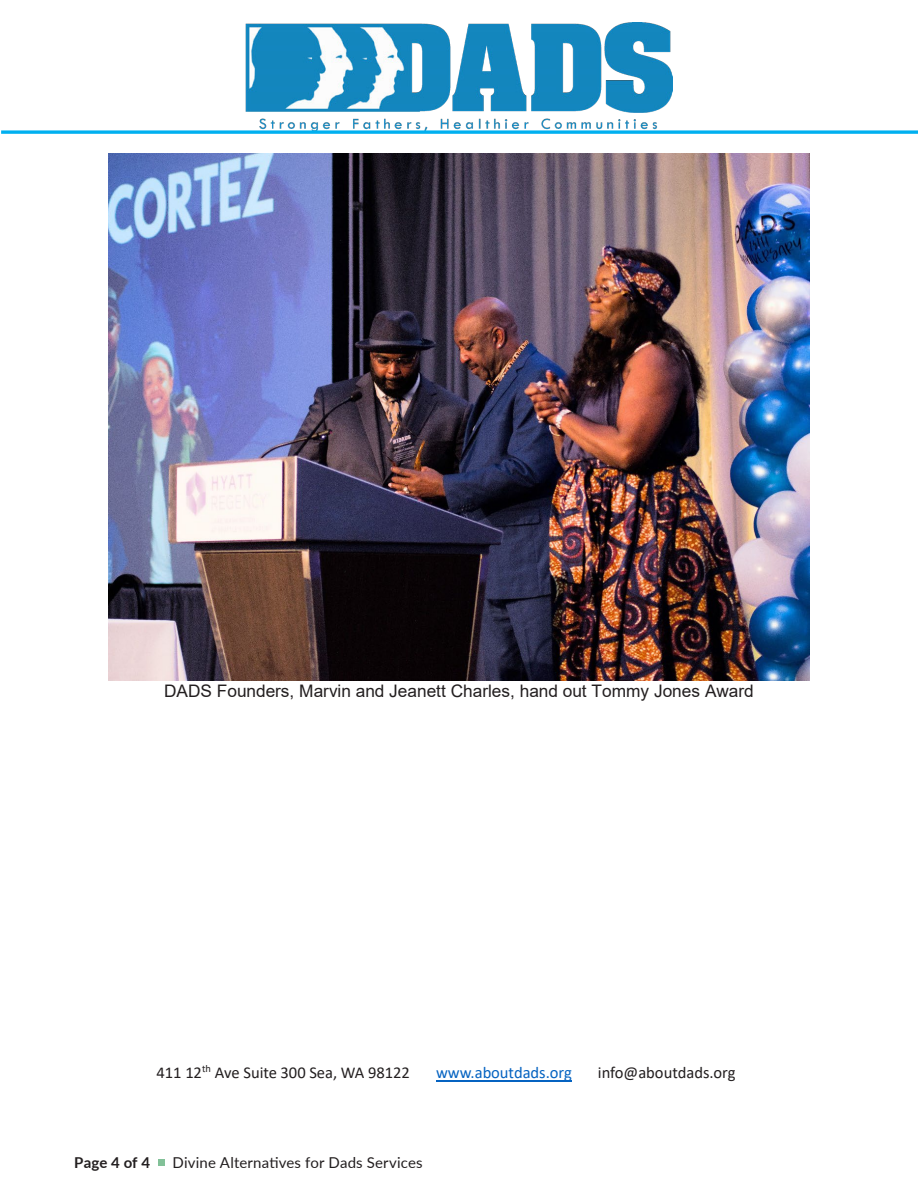
<style>
.page{position:relative;width:918px;height:1188px;background:#fff}
.page>*{position:absolute;margin:0;border:0;box-sizing:border-box;transform-origin:0 0}
.t1{font:17.25px "Arial";letter-spacing:-.005em;color:#231f20}
.t2{font:16.5px "Calibri";letter-spacing:-.005em;color:#231f20}
.t3{font:16.5px "Calibri";letter-spacing:-.005em;color:#0563c1}
.t4{font:15px "Lato";letter-spacing:.01em;color:#231f20}
.t5{font:700 15px "Lato";letter-spacing:.005em;color:#231f20}
</style>
<div class="page">
<hr style="left:436px;top:1080px;width:136px;height:1px;background:#0563c1">
<img style="left:245px;top:23px;width:428px;height:107px">
<svg style="left:1px;top:130px;width:917px;height:4px;background:#27bbf1"></svg>
<img style="left:108px;top:153px;width:702px;height:528px">
<div style="left:158px;top:1159px;width:7px;height:7px;background:#82c198"></div>
<p class="t1" style="left:164px;top:679px;width:591px">DADS Founders, Marvin and Jeanett Charles, hand out Tommy Jones Award</p>
<p class="t2" style="left:157px;top:1061px;width:255px">411 12<sup>th</sup> Ave Suite 300 Sea, WA 98122</p>
<p class="t3" style="left:436px;top:1061px;width:137px">www.aboutdads.org</p>
<p class="t2" style="left:598px;top:1061px;width:139px">info@aboutdads.org</p>
<p class="t5" style="left:74px;top:1151px;width:77px">Page 4 of 4</p>
<p class="t4" style="left:173px;top:1152px;width:252px">Divine Alternatives for Dads Services</p>
</div>
